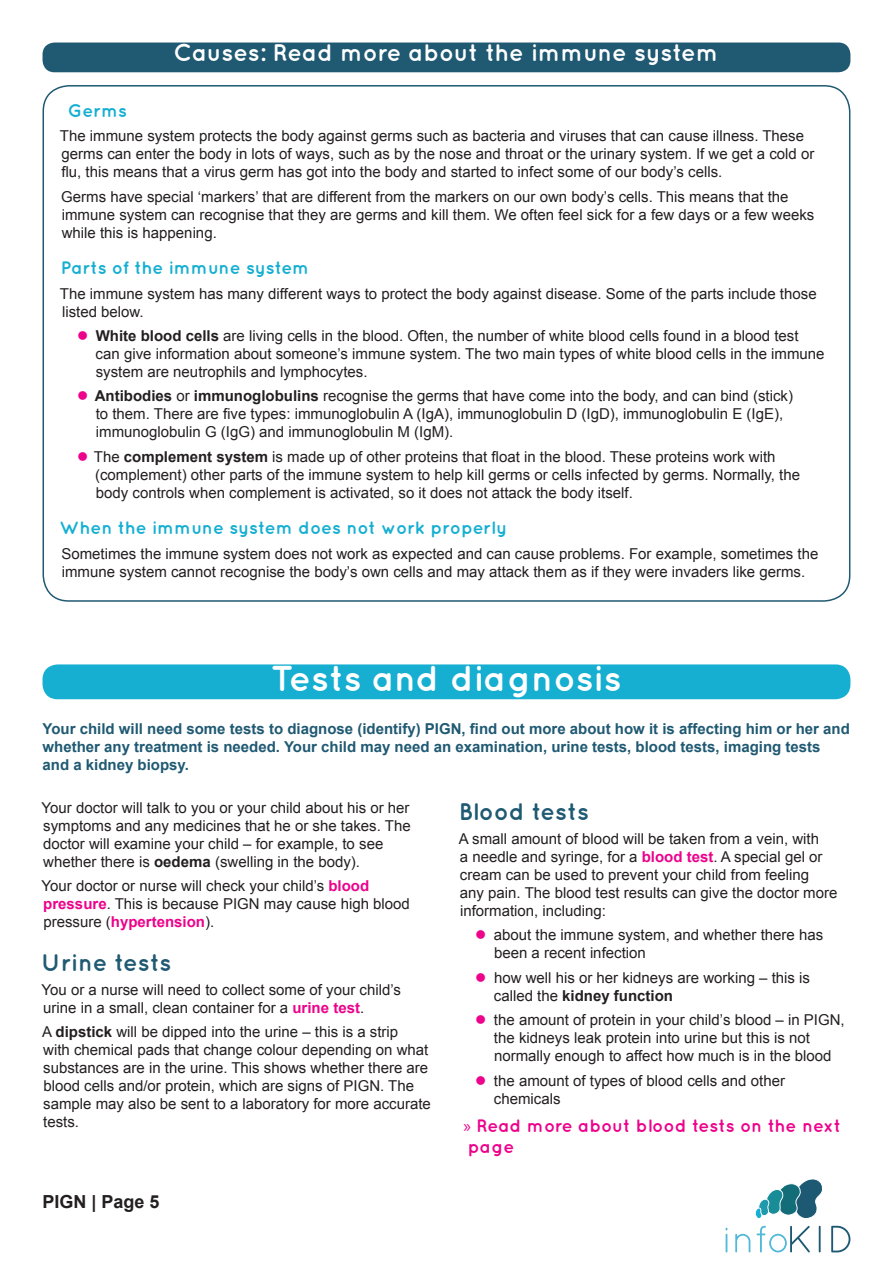
<style>
.page{position:relative;width:893px;height:1263px;background:#fff}
.page>*{position:absolute;margin:0;border:0;box-sizing:border-box;transform-origin:0 0}
.Section_heading{font:700 36px "Quicksand";color:#fff}
.Section_heading-2{font:700 24px "Quicksand";color:#fff}
.Heading_1{font:700 24px "Quicksand";color:#1f5972}
.Heading_2{font:700 18px "Quicksand";color:#16afd2}
.t1{font:700 18px/21.6px "Quicksand";color:#ed028c}
.t2{font:700 18px "Arial";color:#231f20}
.Body_text{font:15px/18px "Arial";color:#231f20}
.Introduction_to_over{font:700 15px/18px "Arial";color:#1f5972}
.s1{font-weight:700}
.s2{font-weight:700;color:#ed028c}
.s3{font-family:"Myriad Pro";font-weight:400}
</style>
<div class="page">
<hr style="left:819px;top:1226px;width:2px;height:26px;background:#1d5973">
<svg style="left:831px;top:1226px;width:19px;height:26px"></svg>
<svg style="left:726px;top:1228px;width:1px;height:24px"></svg>
<svg style="left:735px;top:1234px;width:15px;height:18px"></svg>
<svg style="left:757px;top:1226px;width:53px;height:26px"></svg>
<svg style="left:755px;top:1179px;width:68px;height:40px"></svg>
<div style="left:43px;top:43px;width:807px;height:29px;background:#1f5972;border-radius:12px"></div>
<div style="left:43px;top:664px;width:807px;height:35px;background:#16afd2;border-radius:15px"></div>
<p class="Section_heading-2" style="left:173px;top:38px;width:547px">Causes: Read more about the immune system</p>
<p class="Heading_2" style="left:68px;top:100px;width:61px">Germs</p>
<p class="Body_text" style="left:60px;top:127px;width:756px">The immune system protects the body against germs such as bacteria and viruses that can cause illness. These germs can enter the body in lots of ways, such as by the nose and throat or the urinary system. If we get a cold or flu, this means that a virus germ has got into the body and started to infect some of our body’s cells.</p>
<p class="Body_text" style="left:61px;top:188px;width:755px">Germs have special ‘markers’ that are different from the markers on our own body’s cells. This means that the immune system can recognise that they are germs and kill them. We often feel sick for a few days or a few weeks while this is happening.</p>
<p class="Heading_2" style="left:61px;top:257px;width:250px">Parts of the immune system</p>
<p class="Body_text" style="left:60px;top:285px;width:758px">The immune system has many different ways to protect the body against disease. Some of the parts include those listed below.</p>
<p class="Body_text" style="left:96px;top:327px;width:730px"><span class="s1">White blood cells</span> are living cells in the blood. Often, the number of white blood cells found in a blood test can give information about someone’s immune system. The two main types of white blood cells in the immune system are neutrophils and lymphocytes.</p>
<p class="Body_text" style="left:95px;top:387px;width:700px"><span class="s1">Antibodies</span> or <span class="s1">immunoglobulins</span> recognise the germs that have come into the body, and can bind (stick) to them. There are five types: immunoglobulin A (IgA), immunoglobulin D (IgD), immunoglobulin E (IgE), immunoglobulin G (IgG) and immunoglobulin M (IgM).</p>
<p class="Body_text" style="left:94px;top:448px;width:708px">The <span class="s1">complement system</span> is made up of other proteins that float in the blood. These proteins work with (complement) other parts of the immune system to help kill germs or cells infected by germs. Normally, the body controls when complement is activated, so it does not attack the body itself.</p>
<p class="Heading_2" style="left:60px;top:517px;width:449px">When the immune system does not work properly</p>
<p class="Body_text" style="left:61px;top:545px;width:758px">Sometimes the immune system does not work as expected and can cause problems. For example, sometimes the immune system cannot recognise the body’s own cells and may attack them as if they were invaders like germs.</p>
<p class="Section_heading" style="left:271px;top:657px;width:352px">Tests and diagnosis</p>
<p class="Introduction_to_over" style="left:43px;top:720px;width:809px">Your child will need some tests to diagnose (identify) PIGN, find out more about how it is affecting him or her and whether any treatment is needed. Your child may need an examination, urine tests, blood tests, imaging tests and a kidney biopsy.</p>
<p class="Body_text" style="left:42px;top:798px;width:371px">Your doctor will talk to you or your child about his or her symptoms and any medicines that he or she takes. The doctor will examine your child – for example, to see whether there is <span class="s1">oedema</span> (swelling in the body).</p>
<p class="Body_text" style="left:42px;top:877px;width:370px">Your doctor or nurse will check your child’s <span class="s2">blood pressure</span>. This is because PIGN may cause high blood pressure (<span class="s2">hypertension</span>).</p>
<p class="Heading_1" style="left:41px;top:948px;width:132px">Urine tests</p>
<p class="Body_text" style="left:42px;top:981px;width:361px">You or a nurse will need to collect some of your child’s urine in a small, clean container for a <span class="s2">urine test</span>.</p>
<p class="Body_text" style="left:42px;top:1023px;width:390px">A <span class="s1">dipstick</span> will be dipped into the urine – this is a strip<br>with chemical pads that change colour depending on what substances are in the urine. This shows whether there are blood cells and/or protein, which are signs of PIGN. The sample may also be sent to a laboratory for more accurate tests.</p>
<p class="Heading_1" style="left:459px;top:797px;width:132px">Blood tests</p>
<p class="Body_text" style="left:459px;top:830px;width:380px">A small amount of blood will be taken from a vein, with<br>a needle and syringe, for a <span class="s2">blood test</span>. A special gel or cream can be used to prevent your child from feeling<br>any pain. The blood test results can give the doctor more information, including:</p>
<p class="Body_text" style="left:494px;top:926px;width:331px">about the immune system, and whether there has been a recent infection</p>
<p class="Body_text" style="left:494px;top:969px;width:318px">how well his or her kidneys are working – this is called the <span class="s1">kidney function</span></p>
<p class="Body_text" style="left:494px;top:1011px;width:352px">the amount of protein in your child’s blood – in PIGN, the kidneys leak protein into urine but this is not normally enough to affect how much is in the blood</p>
<p class="Body_text" style="left:494px;top:1071px;width:293px">the amount of types of blood cells and other chemicals</p>
<p class="t1" style="left:463px;top:1114px;width:379px"><span class="s3">»</span> Read more about blood tests on the next page</p>
<p class="t2" style="left:43px;top:1190px;width:119px">PIGN | Page 5</p>
</div>
